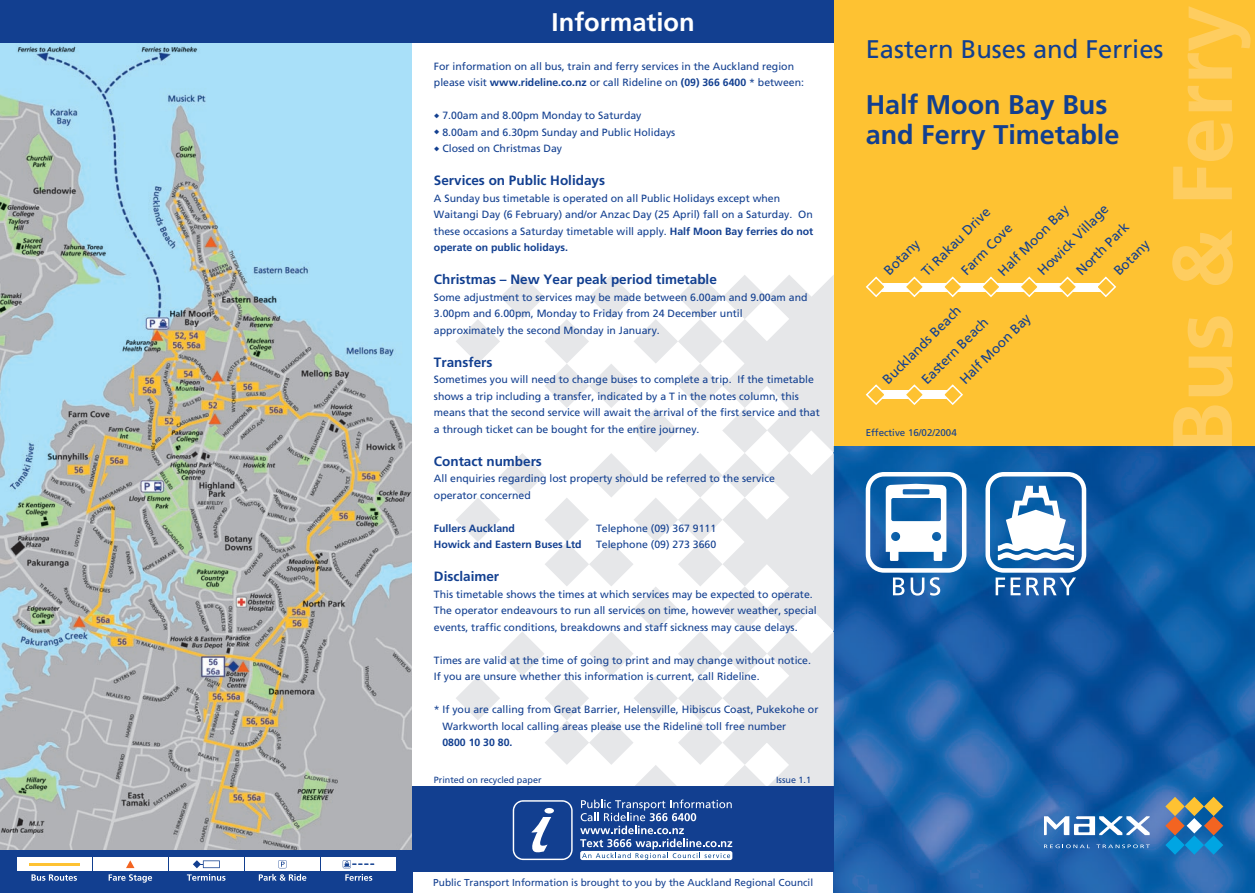
<style>
.page{position:relative;width:1255px;height:893px;background:#fff}
.page>*{position:absolute;margin:0;border:0;box-sizing:border-box;transform-origin:0 0}
.t1{font:700 84px "Frutiger";color:#fecd60}
.t2{font:700 27px/30px "Frutiger";color:#123f90}
.t3{font:25.5px "Frutiger";color:#123f90}
.t4{font:700 25.5px "Frutiger";color:#fff}
.t5{font:13.5px "Frutiger";color:#123f90}
.t6{font:700 13.5px "Frutiger";color:#123f90}
.t7{font:10.5px/16.5px "Frutiger";color:#123f90}
.t8{font:700 10.5px "Frutiger";color:#123f90}
.t9{font:10.05px "Frutiger";color:#123f90}
.t10{font:9.75px "Frutiger";color:#123f90}
.t11{font:9px "Frutiger";color:#123f90}
.s1{font-weight:700}
</style>
<div class="page">
<div style="left:833px;top:0;width:421px;height:893px;background:#fec232"></div>
<img style="left:833px;top:446px;width:421px;height:447px">
<svg style="left:1043px;top:844px;width:46px;height:4px"></svg>
<svg style="left:1096px;top:844px;width:53px;height:4px"></svg>
<svg style="left:1043px;top:816px;width:106px;height:19px"></svg>
<svg style="left:1165px;top:797px;width:58px;height:58px"></svg>
<div style="left:412px;top:0;width:421px;height:43px;background:#123f90"></div>
<div style="left:412px;top:787px;width:421px;height:85px;background:#123f90"></div>
<svg style="left:455px;top:275px;width:378px;height:585px"></svg>
<div style="left:873px;top:391px;width:79px;height:8px;background:#fff"></div>
<svg style="left:865px;top:384px;width:21px;height:21px"></svg>
<div style="left:873px;top:283px;width:233px;height:8px;background:#fff"></div>
<svg style="left:865px;top:276px;width:21px;height:21px"></svg>
<svg style="left:904px;top:276px;width:20px;height:21px"></svg>
<svg style="left:942px;top:276px;width:21px;height:21px"></svg>
<svg style="left:980px;top:276px;width:21px;height:21px"></svg>
<svg style="left:1018px;top:276px;width:21px;height:21px"></svg>
<svg style="left:1057px;top:276px;width:20px;height:21px"></svg>
<svg style="left:904px;top:384px;width:20px;height:21px"></svg>
<svg style="left:942px;top:384px;width:21px;height:21px"></svg>
<svg style="left:1095px;top:276px;width:21px;height:21px"></svg>
<svg style="left:865px;top:472px;width:101px;height:124px"></svg>
<svg style="left:985px;top:472px;width:101px;height:123px"></svg>
<img style="left:0;top:43px;width:412px;height:807px">
<div style="left:0;top:0;width:412px;height:43px;background:#123f90"></div>
<div style="left:0;top:850px;width:412px;height:43px;background:#123f90"></div>
<div style="left:17px;top:857px;width:74px;height:14px;background:#fff"></div>
<div style="left:321px;top:857px;width:74px;height:14px;background:#fff"></div>
<div style="left:93px;top:857px;width:74px;height:14px;background:#fff"></div>
<div style="left:169px;top:857px;width:74px;height:14px;background:#fff"></div>
<div style="left:245px;top:857px;width:74px;height:14px;background:#fff"></div>
<svg style="left:31px;top:874px;width:46px;height:7px"></svg>
<svg style="left:187px;top:874px;width:38px;height:7px"></svg>
<svg style="left:345px;top:874px;width:27px;height:7px"></svg>
<hr style="left:29px;top:863px;width:50px;height:2px;background:#fec232">
<svg style="left:259px;top:874px;width:47px;height:7px"></svg>
<svg style="left:278px;top:860px;width:8px;height:8px"></svg>
<svg style="left:343px;top:860px;width:31px;height:8px"></svg>
<svg style="left:109px;top:860px;width:44px;height:23px"></svg>
<svg style="left:193px;top:860px;width:27px;height:8px"></svg>
<h3 class="t4" style="left:551px;top:7px;width:145px">Information</h3>
<p class="t7" style="left:434px;top:58px;width:371px">For information on all bus, train and ferry services in the Auckland region please visit <span class="s1">www.rideline.co.nz</span> or call Rideline on <span class="s1">(09) 366 6400</span> * between:</p>
<p class="t7" style="left:434px;top:107px;width:209px">◆ 7.00am and 8.00pm Monday to Saturday</p>
<p class="t7" style="left:434px;top:124px;width:243px">◆ 8.00am and 6.30pm Sunday and Public Holidays</p>
<p class="t7" style="left:434px;top:140px;width:130px">◆ Closed on Christmas Day</p>
<p class="t6" style="left:434px;top:173px;width:173px">Services on Public Holidays</p>
<p class="t7" style="left:434px;top:190px;width:381px">A Sunday bus timetable is operated on all Public Holidays except when Waitangi Day (6 February) and/or Anzac Day (25 April) fall on a Saturday. On these occasions a Saturday timetable will apply. <span class="s1">Half Moon Bay ferries do not operate on public holidays.</span></p>
<p class="t6" style="left:434px;top:272px;width:284px">Christmas – New Year peak period timetable</p>
<p class="t7" style="left:434px;top:289px;width:375px">Some adjustment to services may be made between 6.00am and 9.00am and<br>3.00pm and 6.00pm, Monday to Friday from 24 December until approximately the second Monday in January.</p>
<p class="t6" style="left:434px;top:354px;width:60px">Transfers</p>
<p class="t7" style="left:434px;top:371px;width:387px">Sometimes you will need to change buses to complete a trip. If the timetable shows a trip including a transfer, indicated by a T in the notes column, this means that the second service will await the arrival of the first service and that a through ticket can be bought for the entire journey.</p>
<p class="t6" style="left:434px;top:453px;width:109px">Contact numbers</p>
<p class="t7" style="left:434px;top:470px;width:342px">All enquiries regarding lost property should be referred to the service operator concerned</p>
<p class="t8" style="left:434px;top:522px;width:83px">Fullers Auckland</p>
<p class="t7" style="left:596px;top:520px;width:122px">Telephone (09) 367 9111</p>
<p class="t8" style="left:434px;top:538px;width:149px">Howick and Eastern Buses Ltd</p>
<p class="t7" style="left:596px;top:536px;width:122px">Telephone (09) 273 3660</p>
<p class="t6" style="left:434px;top:569px;width:67px">Disclaimer</p>
<p class="t7" style="left:434px;top:586px;width:384px">This timetable shows the times at which services may be expected to operate.<br>The operator endeavours to run all services on time, however weather, special events, traffic conditions, breakdowns and staff sickness may cause delays.</p>
<p class="t7" style="left:434px;top:652px;width:378px">Times are valid at the time of going to print and may change without notice.<br>If you are unsure whether this information is current, call Rideline.</p>
<p class="t7" style="left:442px;top:701px;width:377px;text-indent:-9px">* If you are calling from Great Barrier, Helensville, Hibiscus Coast, Pukekohe or<br>Warkworth local calling areas please use the Rideline toll free number</p>
<p class="t8" style="left:442px;top:736px;width:72px">0800 10 30 80.</p>
<p class="t11" style="left:434px;top:774px;width:109px">Printed on recycled paper</p>
<p class="t11" style="left:776px;top:774px;width:37px">Issue 1.1</p>
<p class="t9" style="left:433px;top:877px;width:381px">Public Transport Information is brought to you by the Auckland Regional Council</p>
<h3 class="t3" style="left:865px;top:34px;width:299px">Eastern Buses and Ferries</h3>
<h2 class="t2" style="left:865px;top:89px;width:255px">Half Moon Bay Bus and Ferry Timetable</h2>
<p class="t5" style="left:1034px;top:267px;width:95px;rotate:-45deg">Howick Village</p>
<p class="t5" style="left:994px;top:268px;width:95px;rotate:-45deg">Half Moon Bay</p>
<p class="t5" style="left:918px;top:268px;width:92px;rotate:-45deg">Ti Rakau Drive</p>
<p class="t5" style="left:1072px;top:267px;width:70px;rotate:-45deg">North Park</p>
<p class="t5" style="left:957px;top:267px;width:68px;rotate:-45deg">Farm Cove</p>
<p class="t5" style="left:880px;top:267px;width:46px;rotate:-45deg">Botany</p>
<p class="t5" style="left:1110px;top:267px;width:46px;rotate:-45deg">Botany</p>
<p class="t5" style="left:879px;top:376px;width:106px;rotate:-45deg">Bucklands Beach</p>
<p class="t5" style="left:956px;top:376px;width:95px;rotate:-45deg">Half Moon Bay</p>
<p class="t5" style="left:918px;top:376px;width:89px;rotate:-45deg">Eastern Beach</p>
<p class="t10" style="left:865px;top:427px;width:93px">Effective 16/02/2004</p>
<h1 class="t1" style="left:1153px;top:453px;width:450px;rotate:-90deg">Bus &amp; Ferry</h1>
</div>
